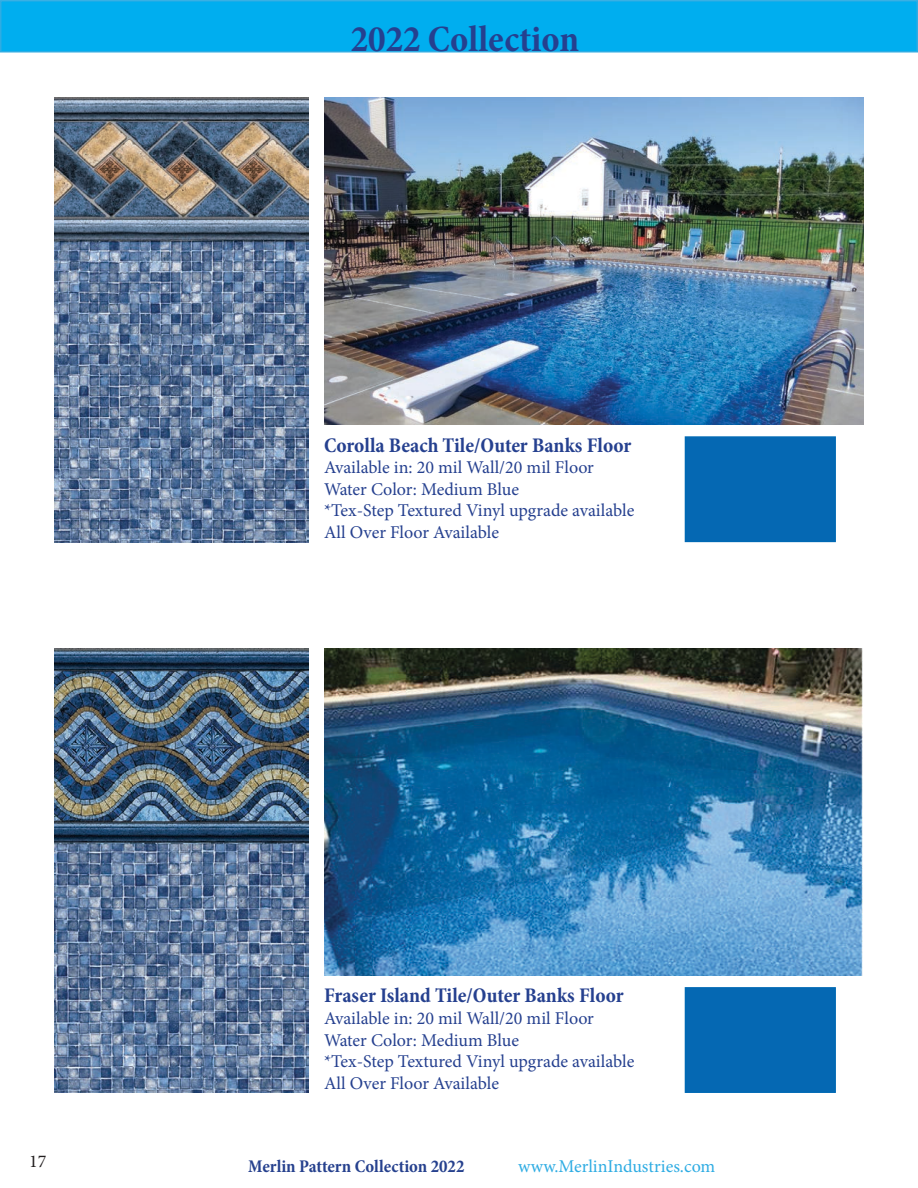
<style>
.page{position:relative;width:918px;height:1188px;background:#fff}
.page>*{position:absolute;margin:0;border:0;box-sizing:border-box;transform-origin:0 0}
.t1{font:700 condensed 37.5px "Minion Pro";color:#25408f}
.t2{font:700 condensed 21px "Minion Pro";color:#25408f}
.t3{font:18px "Minion Pro";color:#25408f}
.t4{font:700 condensed 18px "Minion Pro";color:#26418e}
.t5{font:18px "Minion Pro";color:#2eace3}
.t6{font:18px "Minion Pro";color:#231f20}
</style>
<div class="page">
<img style="left:54px;top:97px;width:255px;height:445px">
<img style="left:324px;top:97px;width:540px;height:327px">
<img style="left:54px;top:648px;width:255px;height:445px">
<img style="left:324px;top:648px;width:539px;height:327px">
<div style="left:685px;top:436px;width:151px;height:106px;background:#0568b3;border:2px solid #0069b4"></div>
<div style="left:685px;top:987px;width:151px;height:106px;background:#0568b3;border:2px solid #0069b4"></div>
<div style="left:1px;top:1px;width:916px;height:51px;background:#00aeef"></div>
<div style="left:0;top:0;width:918px;height:52px;border:2px solid #2eace3"></div>
<p class="t1" style="left:351px;top:13px;width:230px">2022 Collection</p>
<p class="t2" style="left:324px;top:430px;width:309px">Corolla Beach Tile/Outer Banks Floor</p>
<p class="t3" style="left:324px;top:455px;width:271px">Available in: 20 mil Wall/20 mil Floor</p>
<p class="t3" style="left:324px;top:477px;width:196px">Water Color: Medium Blue</p>
<p class="t3" style="left:324px;top:499px;width:312px">*Tex-Step Textured Vinyl upgrade available</p>
<p class="t3" style="left:324px;top:520px;width:177px">All Over Floor Available</p>
<p class="t2" style="left:324px;top:981px;width:301px">Fraser Island Tile/Outer Banks Floor</p>
<p class="t3" style="left:324px;top:1006px;width:271px">Available in: 20 mil Wall/20 mil Floor</p>
<p class="t3" style="left:324px;top:1028px;width:196px">Water Color: Medium Blue</p>
<p class="t3" style="left:324px;top:1049px;width:312px">*Tex-Step Textured Vinyl upgrade available</p>
<p class="t3" style="left:324px;top:1071px;width:177px">All Over Floor Available</p>
<p class="t6" style="left:29px;top:1149px;width:19px">17</p>
<p class="t4" style="left:248px;top:1154px;width:218px">Merlin Pattern Collection 2022</p>
<p class="t5" style="left:518px;top:1155px;width:199px">www.MerlinIndustries.com</p>
</div>
